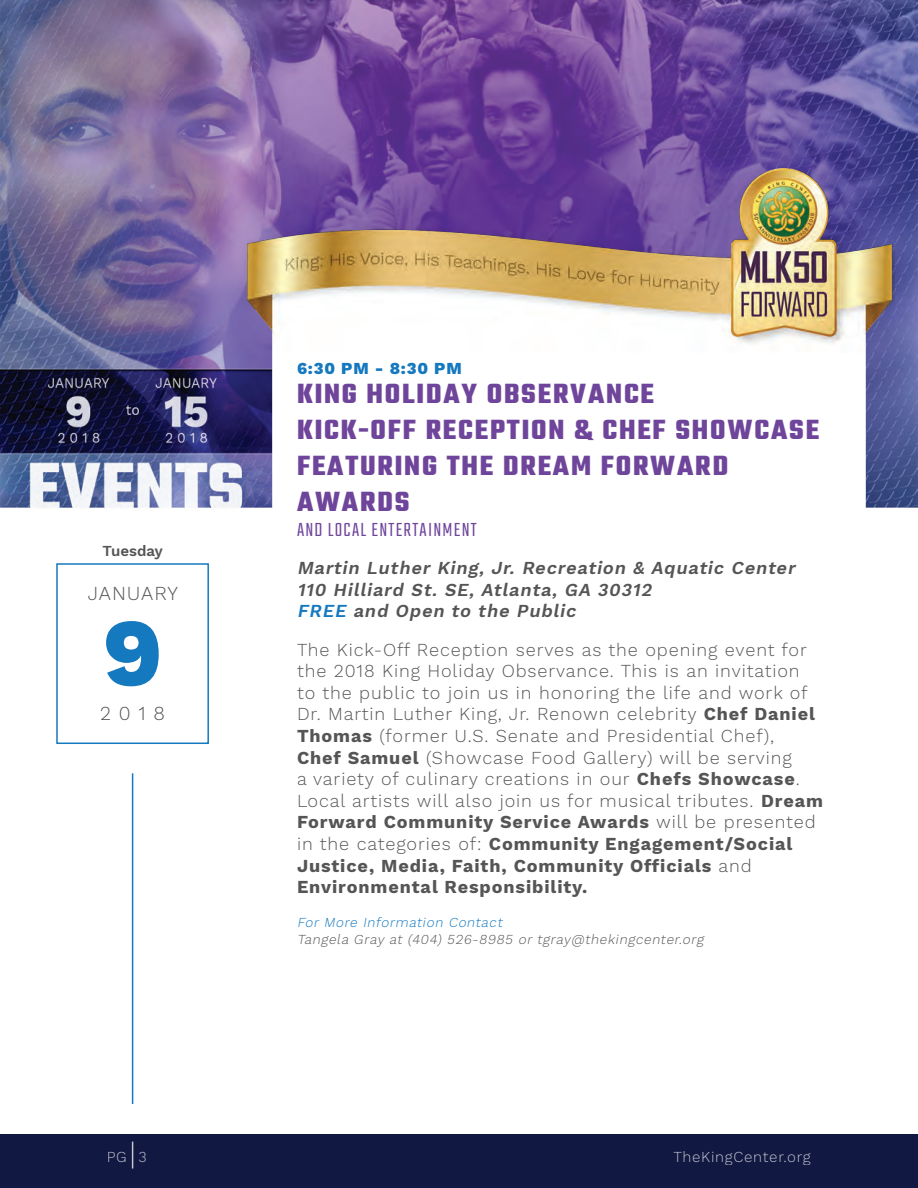
<style>
.page{position:relative;width:918px;height:1188px;background:#fff}
.page>*{position:absolute;margin:0;border:0;box-sizing:border-box;transform-origin:0 0}
.t1{font:800 96px "Work Sans";color:#1479bf}
.t2{font:700 30px/36px "Teko";letter-spacing:.06em;color:#6f459b}
.t3{font:300 21px "Teko";letter-spacing:.06em;color:#6f459b}
.t4{font:300 19.5px "Work Sans";letter-spacing:.05em;color:#545554}
.t5{font:300 18px/21.6px "Work Sans";letter-spacing:.05em;color:#545554}
.t6{font:italic 600 18px/21.6px "Work Sans";color:#545554}
.t7{font:800 16.5px "Work Sans";letter-spacing:.05em;color:#1479bf}
.t8{font:300 15px "Work Sans";letter-spacing:.05em;color:#fff}
.t9{font:600 15px "Work Sans";color:#545554}
.t10{font:italic 300 13.5px "Work Sans";color:#545554}
.t11{font:italic 300 13.5px "Work Sans";color:#1479bf}
.s1{color:#1479bf}
.s2{font-weight:700}
</style>
<div class="page">
<div style="left:0;top:1134px;width:918px;height:54px;background:#111842"></div>
<svg style="left:132px;top:1142px;width:1px;height:27px"></svg>
<img style="left:0;top:0;width:918px;height:509px">
<img style="left:241px;top:168px;width:654px;height:341px">
<div style="left:56px;top:563px;width:153px;height:181px;border:2px solid #1479bf"></div>
<hr style="left:132px;top:773px;width:1px;height:331px;background:#1479bf">
<p class="t9" style="left:103px;top:542px;width:62px">Tuesday</p>
<p class="t4" style="left:88px;top:581px;width:92px">JANUARY</p>
<h1 class="t1" style="left:103px;top:597px;width:60px">9</h1>
<p class="t4" style="left:100px;top:702px;width:66px">2018</p>
<p class="t7" style="left:297px;top:359px;width:166px">6:30 PM - 8:30 PM</p>
<h2 class="t2" style="left:297px;top:377px;width:524px">KING HOLIDAY OBSERVANCE<br>KICK-OFF RECEPTION &amp; CHEF SHOWCASE<br>FEATURING THE DREAM FORWARD<br>AWARDS</h2>
<p class="t3" style="left:297px;top:518px;width:181px">AND LOCAL ENTERTAINMENT</p>
<p class="t6" style="left:297px;top:558px;width:503px">Martin Luther King, Jr. Recreation &amp; Aquatic Center<br>110 Hilliard St. SE, Atlanta, GA 30312<br><span class="s1">FREE</span> and Open to the Public</p>
<p class="t5" style="left:297px;top:640px;width:528px">The Kick-Off Reception serves as the opening event for the 2018 King Holiday Observance. This is an invitation<br>to the public to join us in honoring the life and work of Dr. Martin Luther King, Jr. Renown celebrity <span class="s2">Chef Daniel Thomas</span> (former U.S. Senate and Presidential Chef),<br><span class="s2">Chef Samuel</span> (Showcase Food Gallery) will be serving<br>a variety of culinary creations in our <span class="s2">Chefs Showcase</span>.<br>Local artists will also join us for musical tributes. <span class="s2">Dream Forward Community Service Awards</span> will be presented in the categories of: <span class="s2">Community Engagement/Social Justice, Media, Faith, Community Officials</span> and <span class="s2">Environmental Responsibility.</span></p>
<p class="t11" style="left:297px;top:915px;width:210px">For More Information Contact</p>
<p class="t10" style="left:297px;top:931px;width:411px">Tangela Gray at (404) 526-8985 or tgray@thekingcenter.org</p>
<p class="t8" style="left:107px;top:1148px;width:42px">PG 3</p>
<p class="t8" style="left:673px;top:1148px;width:139px">TheKingCenter.org</p>
</div>
